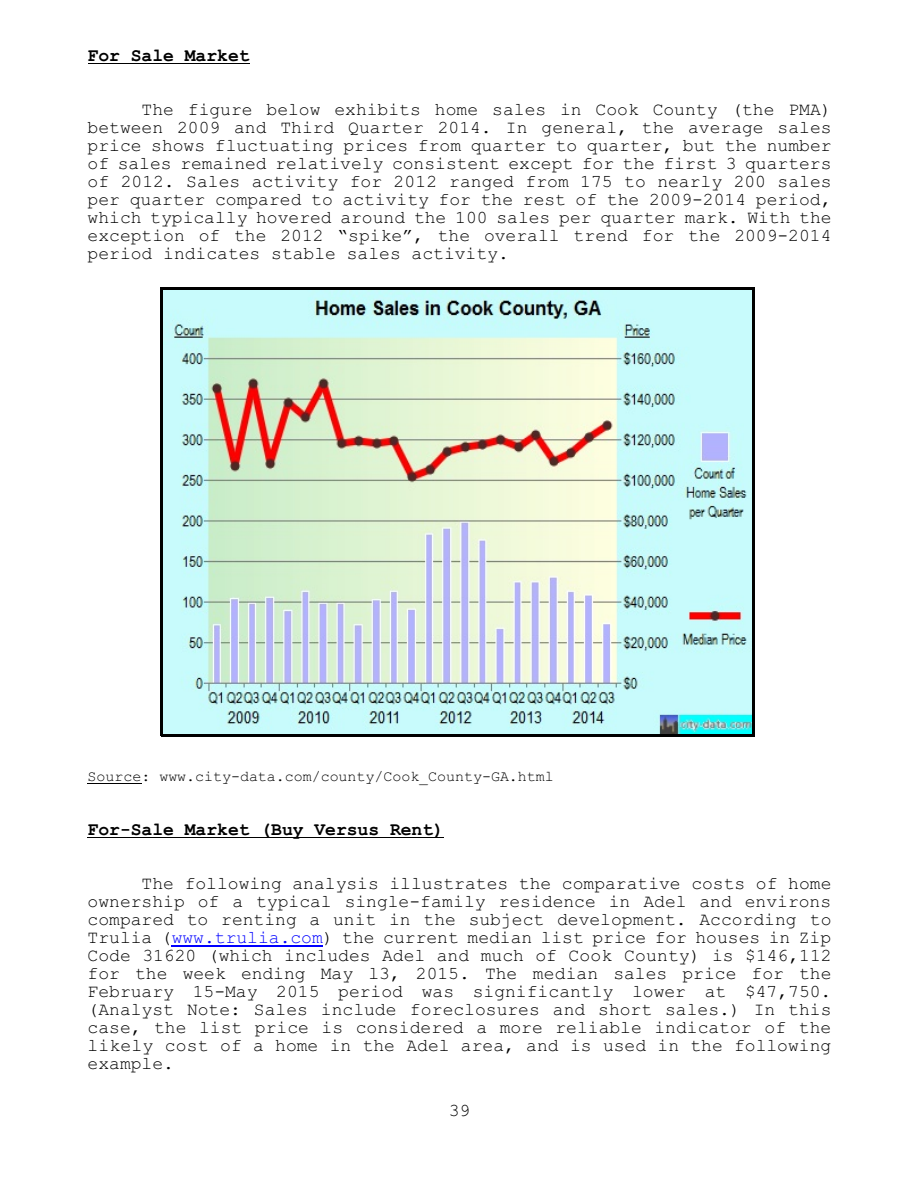
<style>
.page{position:relative;width:918px;height:1188px;background:#fff}
.page>*{position:absolute;margin:0;border:0;box-sizing:border-box;transform-origin:0 0}
.t1{font:18px/18px "Courier New";color:#000;text-align:justify}
.t2{font:700 18px "Courier New";color:#000}
.t3{font:15px "Courier New";color:#000}
.s1{color:#00f}
</style>
<div class="page">
<img style="left:163px;top:290px;width:589px;height:444px">
<hr style="left:161px;top:287px;width:2px;height:449px;background:#000">
<hr style="left:752px;top:287px;width:3px;height:449px;background:#000">
<hr style="left:161px;top:287px;width:594px;height:3px;background:#000">
<hr style="left:161px;top:734px;width:594px;height:3px;background:#000">
<hr style="left:88px;top:63px;width:162px;height:1px;background:#000">
<hr style="left:88px;top:783px;width:54px;height:1px;background:#000">
<hr style="left:88px;top:837px;width:356px;height:1px;background:#000">
<hr style="left:172px;top:945px;width:151px;height:1px;background:#00f">
<p class="t2" style="left:88px;top:49px;width:163px">For Sale Market</p>
<p class="t1" style="left:88px;top:102px;width:745px;text-indent:54px">The figure below exhibits home sales in Cook County (the PMA) between 2009 and Third Quarter 2014. In general, the average sales price shows fluctuating prices from quarter to quarter, but the number of sales remained relatively consistent except for the first 3 quarters of 2012. Sales activity for 2012 ranged from 175 to nearly 200 sales per quarter compared to activity for the rest of the 2009-2014 period, which typically hovered around the 100 sales per quarter mark. With the exception of the 2012 “spike”, the overall trend for the 2009-2014 period indicates stable sales activity.</p>
<p class="t3" style="left:88px;top:771px;width:468px">Source: www.city-data.com/county/Cook_County-GA.html</p>
<p class="t2" style="left:88px;top:823px;width:358px">For-Sale Market (Buy Versus Rent)</p>
<p class="t1" style="left:88px;top:876px;width:745px;text-indent:54px">The following analysis illustrates the comparative costs of home ownership of a typical single-family residence in Adel and environs compared to renting a unit in the subject development. According to Trulia (<span class="s1">www.trulia.com</span>) the current median list price for houses in Zip Code 31620 (which includes Adel and much of Cook County) is $146,112 for the week ending May l3, 2015. The median sales price for the February 15-May 2015 period was significantly lower at $47,750. (Analyst Note: Sales include foreclosures and short sales.) In this case, the list price is considered a more reliable indicator of the likely cost of a home in the Adel area, and is used in the following example.</p>
<p class="t1" style="left:449px;top:1103px;width:23px">39</p>
</div>
